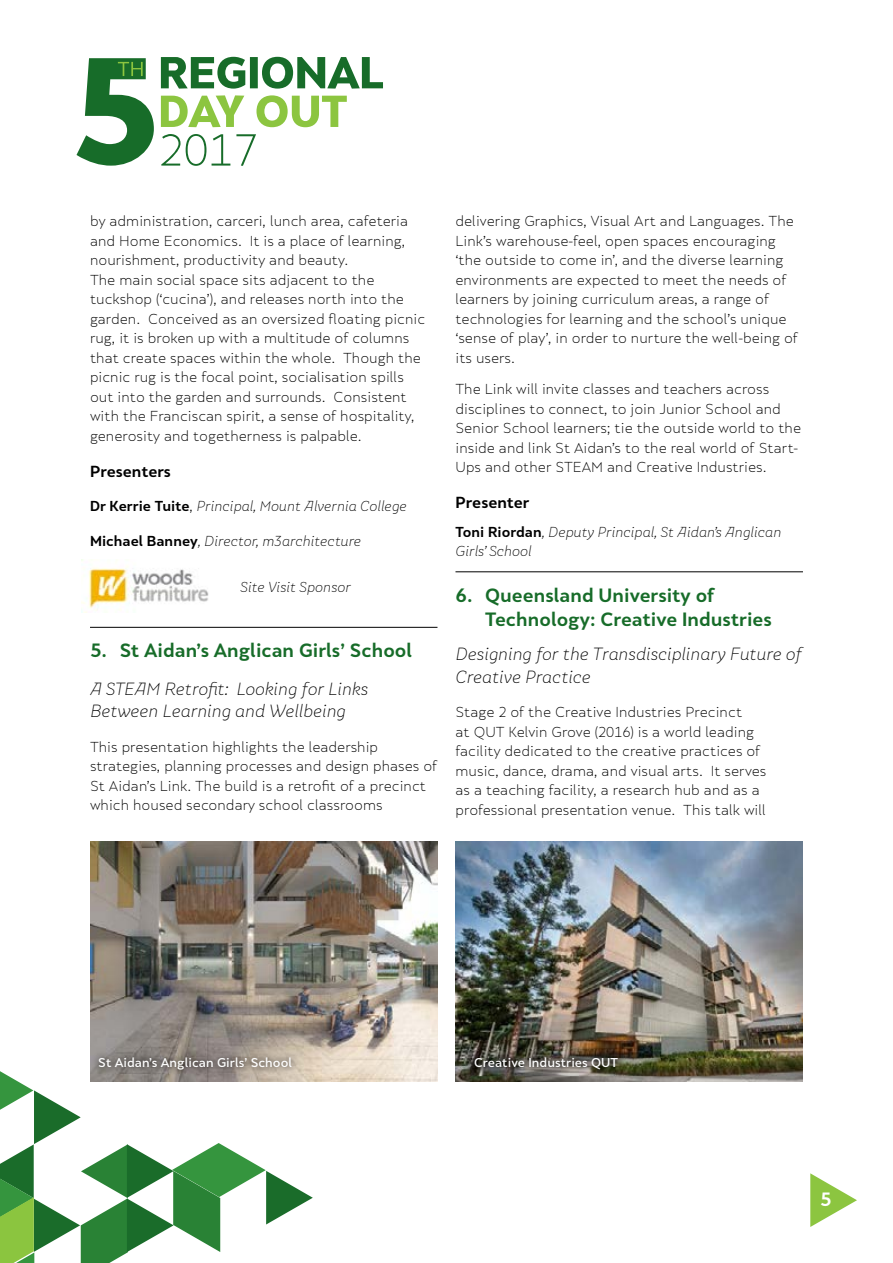
<style>
.page{position:relative;width:893px;height:1263px;background:#fff}
.page>*{position:absolute;margin:0;border:0;box-sizing:border-box;transform-origin:0 0}
.t1{font:700 18px/24px "Skola Sans";color:#176c29}
.t2{font:700 18px "Skola Sans";color:#fff}
.t3{font:italic 300 16.5px/22.5px "Skola Sans";color:#000}
.t4{font:700 15px "Skola Sans";color:#000}
.t5{font:300 13.5px/19.5px "Skola Sans";color:#000}
.t6{font:italic 300 13.5px/19.5px "Skola Sans";color:#000}
.t7{font:500 12px "Skola Sans";color:#fff}
.s1{font-weight:700;font-style:normal}
.s2{font-style:normal}
</style>
<div class="page">
<svg style="left:0;top:1071px;width:313px;height:192px"></svg>
<svg style="left:810px;top:1173px;width:47px;height:54px"></svg>
<svg style="left:76px;top:58px;width:78px;height:108px"></svg>
<svg style="left:161px;top:134px;width:95px;height:32px"></svg>
<svg style="left:161px;top:95px;width:186px;height:32px"></svg>
<svg style="left:161px;top:57px;width:222px;height:32px"></svg>
<hr style="left:90px;top:627px;width:347px;height:1px;background:#000">
<hr style="left:455px;top:571px;width:348px;height:1px;background:#000">
<img style="left:90px;top:842px;width:347px;height:239px">
<img style="left:455px;top:842px;width:348px;height:239px">
<div style="left:91px;top:1049px;width:208px;height:28px;background:#000;opacity:.33"></div>
<div style="left:466px;top:1049px;width:161px;height:28px;background:#000;opacity:.75"></div>
<img style="left:81px;top:559px;width:128px;height:53px">
<p class="t5" style="left:90px;top:211px;width:337px">by administration, carceri, lunch area, cafeteria and Home Economics. It is a place of learning, nourishment, productivity and beauty.<br>The main social space sits adjacent to the tuckshop (‘cucina’), and releases north into the garden. Conceived as an oversized floating picnic rug, it is broken up with a multitude of columns that create spaces within the whole. Though the picnic rug is the focal point, socialisation spills out into the garden and surrounds. Consistent with the Franciscan spirit, a sense of hospitality, generosity and togetherness is palpable.</p>
<p class="t4" style="left:90px;top:462px;width:82px">Presenters</p>
<p class="t6" style="left:90px;top:496px;width:318px"><span class="s1">Dr Kerrie Tuite</span><span class="s2">,</span> Principal, Mount Alvernia College</p>
<p class="t6" style="left:90px;top:531px;width:272px"><span class="s1">Michael Banney</span>, Director, m3architecture</p>
<p class="t6" style="left:240px;top:577px;width:112px">Site Visit Sponsor</p>
<h1 class="t1" style="left:90px;top:638px;width:324px">5. St Aidan’s Anglican Girls’ School</h1>
<p class="t3" style="left:90px;top:678px;width:279px">A STEAM Retrofit: Looking for Links<br>Between Learning and Wellbeing</p>
<p class="t5" style="left:90px;top:737px;width:349px">This presentation highlights the leadership strategies, planning processes and design phases of St Aidan’s Link. The build is a retrofit of a precinct which housed secondary school classrooms</p>
<p class="t5" style="left:455px;top:211px;width:344px">delivering Graphics, Visual Art and Languages. The Link’s warehouse-feel, open spaces encouraging ‘the outside to come in’, and the diverse learning environments are expected to meet the needs of learners by joining curriculum areas, a range of technologies for learning and the school’s unique ‘sense of play’, in order to nurture the well-being of its users.</p>
<p class="t5" style="left:455px;top:379px;width:347px">The Link will invite classes and teachers across disciplines to connect, to join Junior School and Senior School learners; tie the outside world to the inside and link St Aidan’s to the real world of Start-Ups and other STEAM and Creative Industries.</p>
<p class="t4" style="left:455px;top:493px;width:75px">Presenter</p>
<p class="t6" style="left:455px;top:522px;width:327px"><span class="s1">Toni Riordan</span>, Deputy Principal, St Aidan’s Anglican<br>Girls’ School</p>
<h1 class="t1" style="left:485px;top:583px;width:288px;text-indent:-30px">6. Queensland University of<br>Technology: Creative Industries</h1>
<p class="t3" style="left:455px;top:643px;width:348px">Designing for the Transdisciplinary Future of<br>Creative Practice</p>
<p class="t5" style="left:455px;top:703px;width:313px">Stage 2 of the Creative Industries Precinct<br>at QUT Kelvin Grove (2016) is a world leading facility dedicated to the creative practices of music, dance, drama, and visual arts. It serves as a teaching facility, a research hub and as a professional presentation venue. This talk will</p>
<p class="t7" style="left:98px;top:1056px;width:195px">St Aidan’s Anglican Girls’ School</p>
<p class="t7" style="left:474px;top:1056px;width:146px">Creative Industries QUT</p>
<h1 class="t2" style="left:820px;top:1188px;width:13px">5</h1>
</div>
